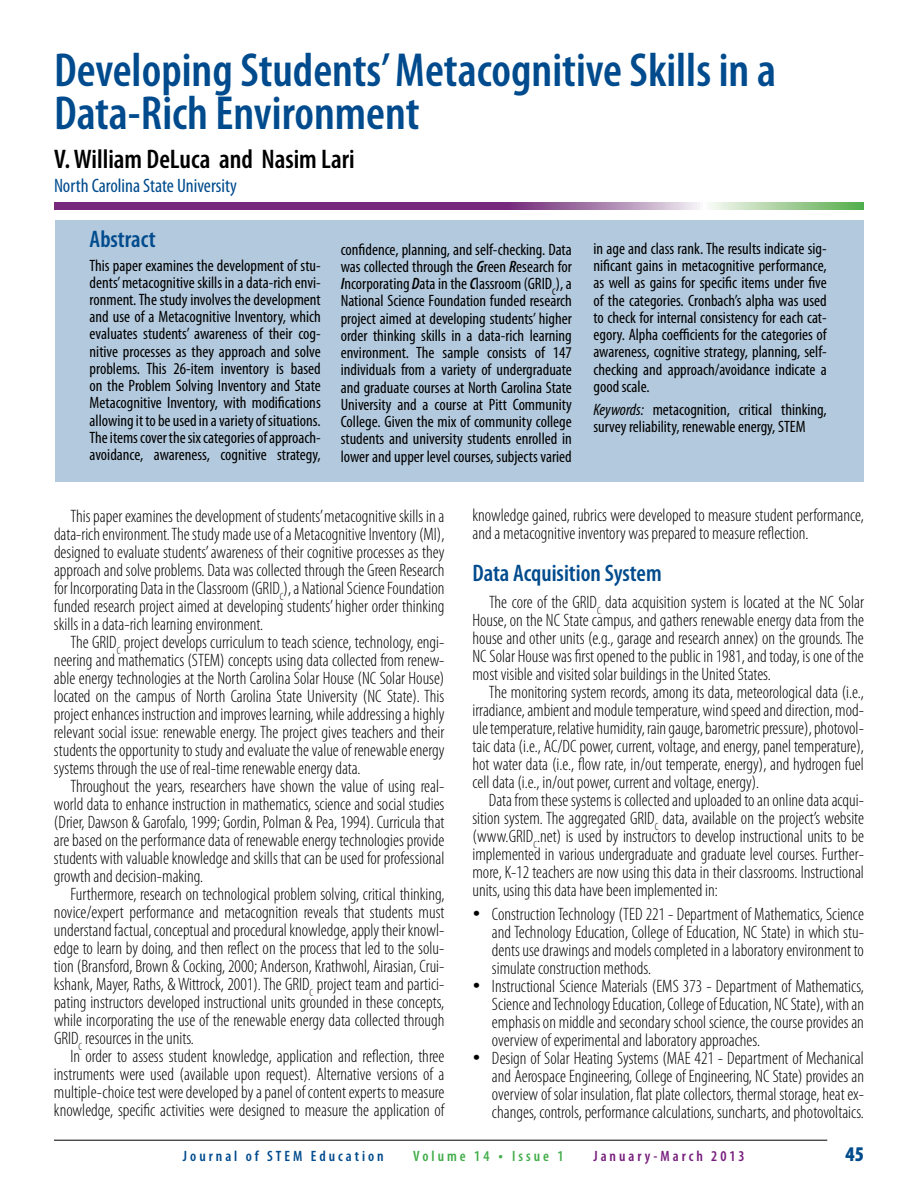
<style>
.page{position:relative;width:918px;height:1188px;background:#fff}
.page>*{position:absolute;margin:0;border:0;box-sizing:border-box;transform-origin:0 0}
.t1{font:600 condensed 48px/43.5px "Myriad Pro";color:#004b8d}
.t2{font:600 condensed 27px "Myriad Pro";color:#000}
.t3{font:600 condensed 24px "Myriad Pro";color:#004b8d}
.t4{font:900 condensed 21px "Myriad Pro";color:#004b8d}
.t5{font:condensed 19.5px "Myriad Pro";color:#004b8d}
.t6{font:300 condensed 18px/18px "Myriad Pro";color:#000;text-align:justify}
.t7{font:condensed 16.5px/17.2px "Myriad Pro";color:#000;text-align:justify}
.t8{font:600 condensed 15px "Myriad Pro";letter-spacing:.2em;color:#004b8d}
.t9{font:600 condensed 15px "Myriad Pro";letter-spacing:.2em;color:#781d7d}
.t10{font:600 condensed 15px "Myriad Pro";letter-spacing:.2em;color:#41ad49}
.s1{font-weight:600;font-style:italic}
.s2{font-style:italic}
.s3{font-size:16.5px}
</style>
<div class="page">
<hr style="left:54px;top:1140px;width:773px;height:1px;background:#000">
<div style="left:55px;top:220px;width:809px;height:262px;background:#b3c9dd"></div>
<svg style="left:54px;top:202px;width:810px;height:7px;background:#8e6291"></svg>
<h1 class="t1" style="left:54px;top:47px;width:724px">Developing Students’ Metacognitive Skills in a<br>Data-Rich Environment</h1>
<h2 class="t2" style="left:54px;top:142px;width:302px">V. William DeLuca and Nasim Lari</h2>
<p class="t5" style="left:54px;top:174px;width:185px">North Carolina State University</p>
<h3 class="t3" style="left:90px;top:225px;width:67px">Abstract</h3>
<p class="t7" style="left:90px;top:256px;width:233px">This paper examines the development of stu&shy;dents’ metacognitive skills in a data-rich envi&shy;ronment. The study involves the development and use of a Metacognitive Inventory, which evaluates students’ awareness of their cog&shy;nitive processes as they approach and solve problems. This 26-item inventory is based on the Problem Solving Inventory and State Metacognitive Inventory, with modifications allowing it to be used in a variety of situations.<br>The items cover the six categories of approach&shy;avoidance, awareness, cognitive strategy,</p>
<p class="t7" style="left:341px;top:240px;width:233px">confidence, planning, and self-checking. Data was collected through the <span class="s1">G</span>reen <span class="s1">R</span>esearch for <span class="s1">I</span>ncorporating <span class="s1">D</span>ata in the <span class="s1">C</span>lassroom (GRID<sub>C</sub>), a National Science Foundation funded research project aimed at developing students’ higher order thinking skills in a data-rich learning environment. The sample consists of 147 individuals from a variety of undergraduate and graduate courses at North Carolina State University and a course at Pitt Community College. Given the mix of community college students and university students enrolled in lower and upper level courses, subjects varied</p>
<p class="t7" style="left:593px;top:240px;width:235px">in age and class rank. The results indicate sig&shy;nificant gains in metacognitive performance, as well as gains for specific items under five of the categories. Cronbach’s alpha was used to check for internal consistency for each cat&shy;egory. Alpha coefficients for the categories of awareness, cognitive strategy, planning, self&shy;checking and approach/avoidance indicate a good scale.</p>
<p class="t7" style="left:593px;top:401px;width:235px"><span class="s2">Keywords:</span> metacognition, critical thinking, survey reliability, renewable energy, STEM</p>
<p class="t6" style="left:54px;top:507px;width:392px;text-indent:17px">This paper examines the development of students’ metacognitive skills in a data-rich environment. The study made use of a Metacognitive Inventory (MI), designed to evaluate students’ awareness of their cognitive processes as they approach and solve problems. Data was collected through the Green Research for Incorporating Data in the Classroom (GRID<sub>C</sub>), a National Science Foundation funded research project aimed at developing students’ higher order thinking skills in a data-rich learning environment.</p>
<p class="t6" style="left:54px;top:633px;width:392px;text-indent:17px">The GRID<sub>C</sub> project develops curriculum to teach science, technology, engi&shy;neering and mathematics (STEM) concepts using data collected from renew&shy;able energy technologies at the North Carolina Solar House (NC Solar House) located on the campus of North Carolina State University (NC State). This project enhances instruction and improves learning, while addressing a highly relevant social issue: renewable energy. The project gives teachers and their students the opportunity to study and evaluate the value of renewable energy systems through the use of real-time renewable energy data.</p>
<p class="t6" style="left:54px;top:777px;width:392px;text-indent:17px">Throughout the years, researchers have shown the value of using real&shy;world data to enhance instruction in mathematics, science and social studies (Drier, Dawson &amp; Garofalo, 1999; Gordin, Polman &amp; Pea, 1994). Curricula that are based on the performance data of renewable energy technologies provide students with valuable knowledge and skills that can be used for professional growth and decision-making.</p>
<p class="t6" style="left:54px;top:885px;width:392px;text-indent:17px">Furthermore, research on technological problem solving, critical thinking, novice/expert performance and metacognition reveals that students must understand factual, conceptual and procedural knowledge, apply their knowl&shy;edge to learn by doing, and then reflect on the process that led to the solu&shy;tion (Bransford, Brown &amp; Cocking, 2000; Anderson, Krathwohl, Airasian, Crui&shy;kshank, Mayer, Raths, &amp; Wittrock, 2001). The GRID<sub>C</sub> project team and partici&shy;pating instructors developed instructional units grounded in these concepts, while incorporating the use of the renewable energy data collected through GRID<sub>C</sub> resources in the units.</p>
<p class="t6" style="left:54px;top:1047px;width:392px;text-indent:17px">In order to assess student knowledge, application and reflection, three instruments were used (available upon request). Alternative versions of a multiple-choice test were developed by a panel of content experts to measure knowledge, specific activities were designed to measure the application of</p>
<p class="t6" style="left:472px;top:506px;width:393px">knowledge gained, rubrics were developed to measure student performance, and a metacognitive inventory was prepared to measure reflection.</p>
<h3 class="t3" style="left:472px;top:558px;width:191px">Data Acquisition System</h3>
<p class="t6" style="left:472px;top:593px;width:393px;text-indent:17px">The core of the GRID<sub>C</sub> data acquisition system is located at the NC Solar House, on the NC State campus, and gathers renewable energy data from the house and other units (e.g., garage and research annex) on the grounds. The NC Solar House was first opened to the public in 1981, and today, is one of the most visible and visited solar buildings in the United States.</p>
<p class="t6" style="left:472px;top:683px;width:393px;text-indent:17px">The monitoring system records, among its data, meteorological data (i.e., irradiance, ambient and module temperature, wind speed and direction, mod&shy;ule temperature, relative humidity, rain gauge, barometric pressure), photovol&shy;taic data (i.e., AC/DC power, current, voltage, and energy, panel temperature), hot water data (i.e., flow rate, in/out temperate, energy), and hydrogen fuel cell data (i.e., in/out power, current and voltage, energy).</p>
<p class="t6" style="left:472px;top:791px;width:393px;text-indent:17px">Data from these systems is collected and uploaded to an online data acqui&shy;sition system. The aggregated GRID<sub>C</sub> data, available on the project’s website (www.GRID<sub>C</sub>.net) is used by instructors to develop instructional units to be implemented in various undergraduate and graduate level courses. Further&shy;more, K-12 teachers are now using this data in their classrooms. Instructional units, using this data have been implemented in:</p>
<p class="t6" style="left:492px;top:905px;width:373px;text-indent:-19px">• Construction Technology (TED 221 - Department of Mathematics, Science and Technology Education, College of Education, NC State) in which stu&shy;dents use drawings and models completed in a laboratory environment to simulate construction methods.</p>
<p class="t6" style="left:492px;top:977px;width:374px;text-indent:-19px">• Instructional Science Materials (EMS 373 - Department of Mathematics, Science and Technology Education, College of Education, NC State), with an emphasis on middle and secondary school science, the course provides an overview of experimental and laboratory approaches.</p>
<p class="t6" style="left:492px;top:1049px;width:374px;text-indent:-19px">• Design of Solar Heating Systems (MAE 421 - Department of Mechanical and Aerospace Engineering, College of Engineering, NC State) provides an overview of solar insulation, flat plate collectors, thermal storage, heat ex&shy;changes, controls, performance calculations, suncharts, and photovoltaics.</p>
<p class="t8" style="left:183px;top:1147px;width:202px">Journal of STEM Education</p>
<p class="t10" style="left:413px;top:1147px;width:152px">Volume 14 <span class="s3">•</span> Issue 1</p>
<p class="t9" style="left:593px;top:1147px;width:153px">January-March 2013</p>
<p class="t4" style="left:845px;top:1141px;width:20px">45</p>
</div>
